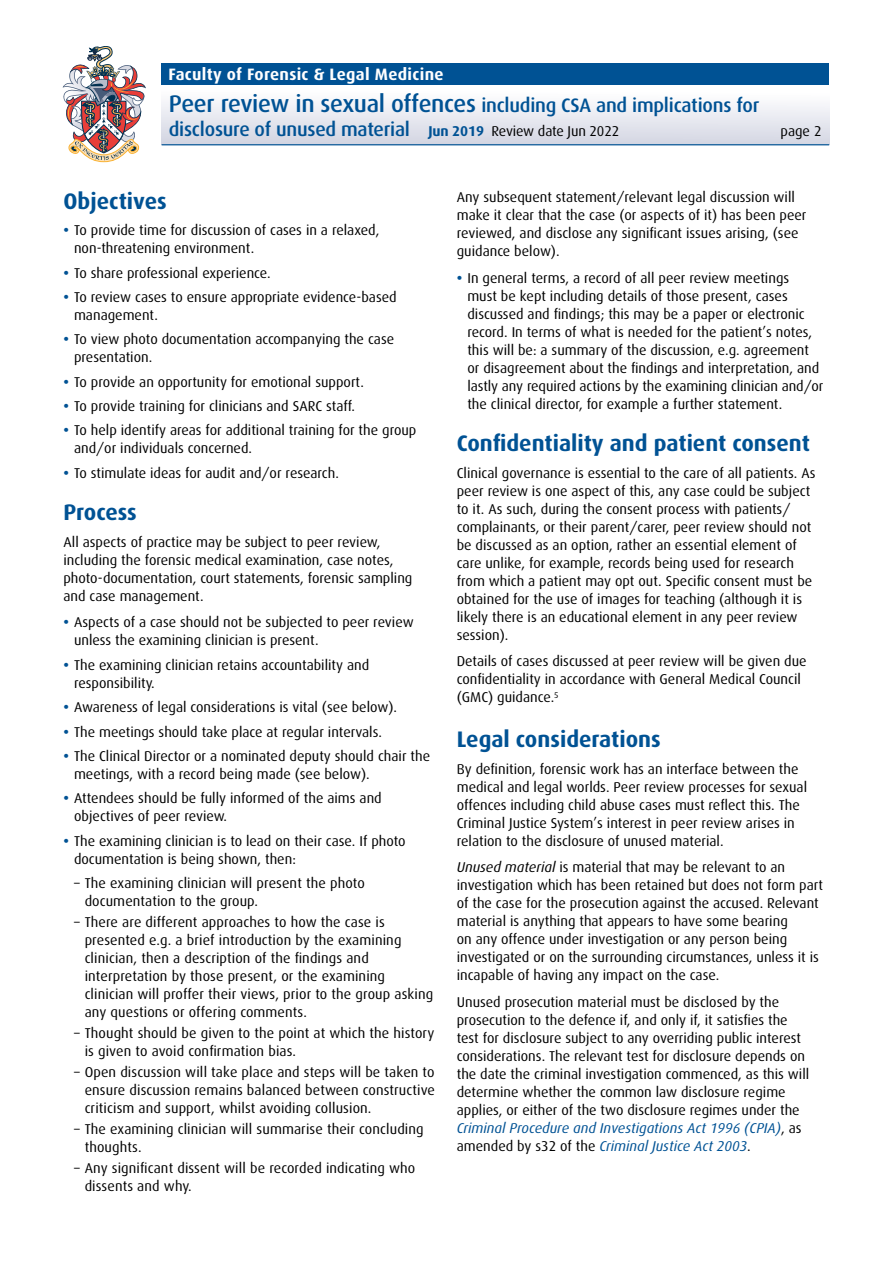
<style>
.page{position:relative;width:893px;height:1263px;background:#fff}
.page>*{position:absolute;margin:0;border:0;box-sizing:border-box;transform-origin:0 0}
.t1{font:700 22.5px "Dax";color:#005294}
.t2{font:500 19.5px/23.7px "Dax";letter-spacing:-.01em;color:#005294}
.t3{font:700 16.5px "Dax";letter-spacing:.02em;color:#fff}
.t4{font:14.25px/18px "Dax";color:#000}
.s1{font-size:24px}
.s2{font-weight:700;font-size:14.25px}
.s3{font-weight:400;font-size:14.25px;color:#000}
.s4{font-weight:700;color:#005294}
.s5{font-style:italic}
.s6{font-style:italic;color:#005294}
</style>
<div class="page">
<img style="left:63px;top:46px;width:83px;height:116px">
<div style="left:162px;top:85px;width:667px;height:60px;background:linear-gradient(to bottom,#fff,#d3d6e3)"></div>
<div style="left:162px;top:64px;width:667px;height:21px;background:#005294"></div>
<hr style="left:162px;top:144px;width:667px;height:1px;background:#005294">
<p class="t3" style="left:168px;top:65px;width:277px">Faculty of Forensic &amp; Legal Medicine</p>
<h2 class="t2" style="left:169px;top:94px;width:592px"><span class="s1">Peer review in sexual offences</span> including CSA and implications for disclosure of unused material <span class="s2">Jun 2019</span> <span class="s3">Review date Jun 2022</span></h2>
<p class="t4" style="left:780px;top:122px;width:43px">page 2</p>
<h1 class="t1" style="left:63px;top:188px;width:105px">Objectives</h1>
<p class="t4" style="left:74px;top:221px;width:307px;text-indent:-11px"><span class="s4">•</span> To provide time for discussion of cases in a relaxed, non-threatening environment.</p>
<p class="t4" style="left:63px;top:264px;width:209px"><span class="s4">•</span> To share professional experience.</p>
<p class="t4" style="left:74px;top:288px;width:324px;text-indent:-11px"><span class="s4">•</span> To review cases to ensure appropriate evidence-based management.</p>
<p class="t4" style="left:74px;top:330px;width:322px;text-indent:-11px"><span class="s4">•</span> To view photo documentation accompanying the case presentation.</p>
<p class="t4" style="left:63px;top:373px;width:302px"><span class="s4">•</span> To provide an opportunity for emotional support.</p>
<p class="t4" style="left:63px;top:397px;width:293px"><span class="s4">•</span> To provide training for clinicians and SARC staff.</p>
<p class="t4" style="left:74px;top:422px;width:344px;text-indent:-11px"><span class="s4">•</span> To help identify areas for additional training for the group and/or individuals concerned.</p>
<p class="t4" style="left:63px;top:464px;width:277px"><span class="s4">•</span> To stimulate ideas for audit and/or research.</p>
<h1 class="t1" style="left:63px;top:500px;width:75px">Process</h1>
<p class="t4" style="left:63px;top:533px;width:350px">All aspects of practice may be subject to peer review, including the forensic medical examination, case notes, photo-documentation, court statements, forensic sampling and case management.</p>
<p class="t4" style="left:74px;top:613px;width:341px;text-indent:-11px"><span class="s4">•</span> Aspects of a case should not be subjected to peer review unless the examining clinician is present.</p>
<p class="t4" style="left:74px;top:656px;width:297px;text-indent:-11px"><span class="s4">•</span> The examining clinician retains accountability and responsibility.</p>
<p class="t4" style="left:63px;top:698px;width:335px"><span class="s4">•</span> Awareness of legal considerations is vital (see below).</p>
<p class="t4" style="left:63px;top:723px;width:320px"><span class="s4">•</span> The meetings should take place at regular intervals.</p>
<p class="t4" style="left:74px;top:747px;width:358px;text-indent:-11px"><span class="s4">•</span> The Clinical Director or a nominated deputy should chair the meetings, with a record being made (see below).</p>
<p class="t4" style="left:74px;top:789px;width:309px;text-indent:-11px"><span class="s4">•</span> Attendees should be fully informed of the aims and objectives of peer review.</p>
<p class="t4" style="left:74px;top:832px;width:333px;text-indent:-11px"><span class="s4">•</span> The examining clinician is to lead on their case. If photo documentation is being shown, then:</p>
<p class="t4" style="left:85px;top:874px;width:282px;text-indent:-11px">– The examining clinician will present the photo documentation to the group.</p>
<p class="t4" style="left:85px;top:913px;width:350px;text-indent:-11px">– There are different approaches to how the case is presented e.g. a brief introduction by the examining clinician, then a description of the findings and interpretation by those present, or the examining clinician will proffer their views, prior to the group asking any questions or offering comments.</p>
<p class="t4" style="left:85px;top:1024px;width:351px;text-indent:-11px">– Thought should be given to the point at which the history is given to avoid confirmation bias.</p>
<p class="t4" style="left:85px;top:1063px;width:352px;text-align:justify;text-indent:-11px">– Open discussion will take place and steps will be taken to ensure discussion remains balanced between constructive criticism and support, whilst avoiding collusion.</p>
<p class="t4" style="left:85px;top:1120px;width:340px;text-indent:-11px">– The examining clinician will summarise their concluding thoughts.</p>
<p class="t4" style="left:85px;top:1159px;width:332px;text-indent:-11px">– Any significant dissent will be recorded indicating who dissents and why.</p>
<p class="t4" style="left:457px;top:189px;width:351px">Any subsequent statement/relevant legal discussion will make it clear that the case (or aspects of it) has been peer reviewed, and disclose any significant issues arising, (see guidance below).</p>
<p class="t4" style="left:467px;top:269px;width:358px;text-indent:-11px"><span class="s4">•</span> In general terms, a record of all peer review meetings<br>must be kept including details of those present, cases discussed and findings; this may be a paper or electronic record. In terms of what is needed for the patient’s notes, this will be: a summary of the discussion, e.g. agreement or disagreement about the findings and interpretation, and lastly any required actions by the examining clinician and/or the clinical director, for example a further statement.</p>
<h1 class="t1" style="left:457px;top:431px;width:355px">Confidentiality and patient consent</h1>
<p class="t4" style="left:457px;top:464px;width:360px">Clinical governance is essential to the care of all patients. As peer review is one aspect of this, any case could be subject to it. As such, during the consent process with patients/ complainants, or their parent/carer, peer review should not be discussed as an option, rather an essential element of care unlike, for example, records being used for research from which a patient may opt out. Specific consent must be obtained for the use of images for teaching (although it is likely there is an educational element in any peer review session).</p>
<p class="t4" style="left:457px;top:653px;width:351px">Details of cases discussed at peer review will be given due confidentiality in accordance with General Medical Council (GMC) guidance.<sup>5</sup></p>
<h1 class="t1" style="left:457px;top:726px;width:205px">Legal considerations</h1>
<p class="t4" style="left:457px;top:760px;width:352px">By definition, forensic work has an interface between the medical and legal worlds. Peer review processes for sexual offences including child abuse cases must reflect this. The Criminal Justice System’s interest in peer review arises in relation to the disclosure of unused material.</p>
<p class="t4" style="left:457px;top:858px;width:368px"><span class="s5">Unused material</span> is material that may be relevant to an investigation which has been retained but does not form part of the case for the prosecution against the accused. Relevant material is anything that appears to have some bearing<br>on any offence under investigation or any person being investigated or on the surrounding circumstances, unless it is incapable of having any impact on the case.</p>
<p class="t4" style="left:457px;top:993px;width:354px">Unused prosecution material must be disclosed by the prosecution to the defence if, and only if, it satisfies the test for disclosure subject to any overriding public interest considerations. The relevant test for disclosure depends on the date the criminal investigation commenced, as this will determine whether the common law disclosure regime applies, or either of the two disclosure regimes under the <span class="s6">Criminal Procedure and Investigations Act 1996 (CPIA)</span>, as amended by s32 of the <span class="s6">Criminal Justice Act 2003</span>.</p>
</div>
